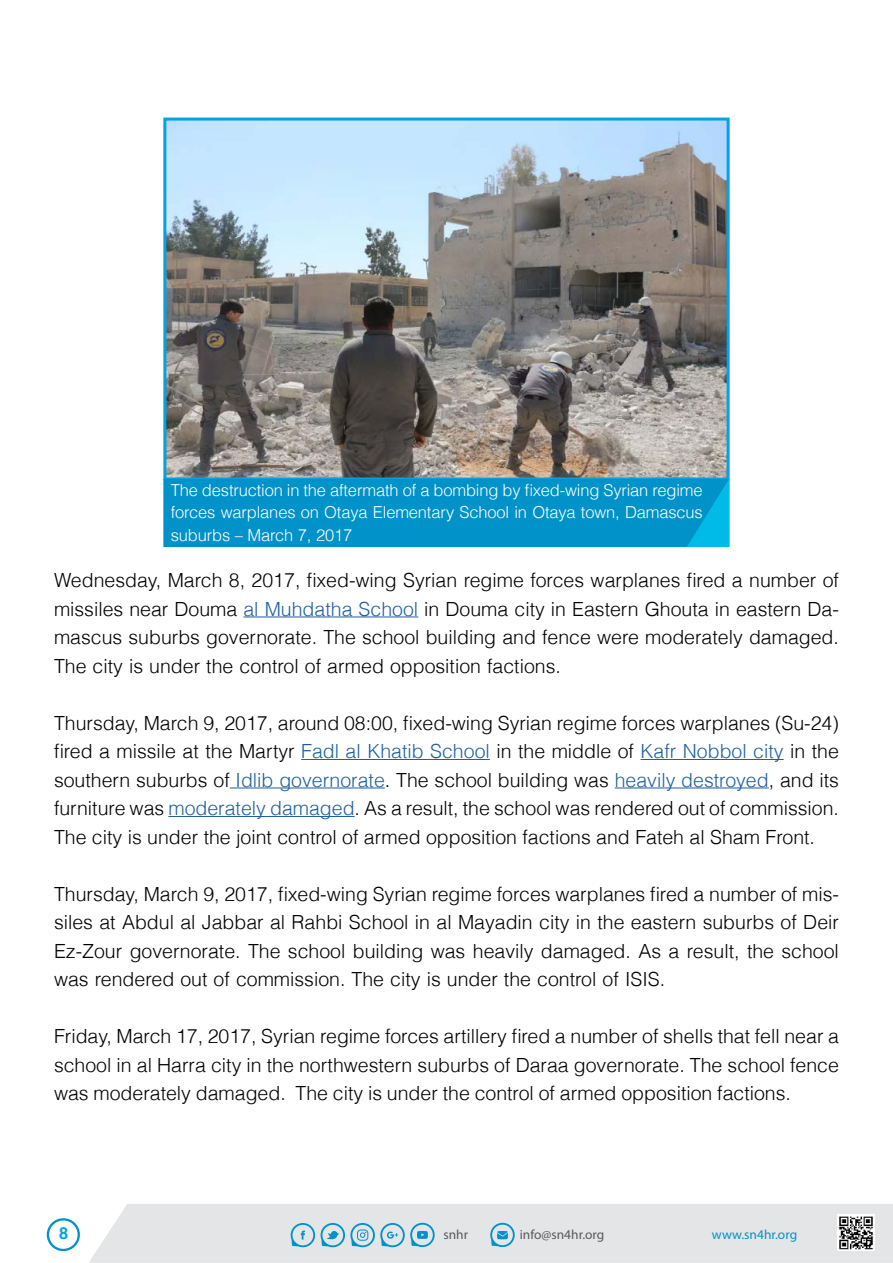
<style>
.page{position:relative;width:893px;height:1263px;background:#fff}
.page>*{position:absolute;margin:0;border:0;box-sizing:border-box;transform-origin:0 0}
.t1{font:300 19.5px/28.5px "Helvetica";color:#000;text-align:justify}
.t2{font:300 16.5px/22.5px "Helvetica";letter-spacing:-.01em;color:#fff;text-align:justify}
.t3{font:700 16.5px "Helvetica";color:#00a4e2}
.t4{font:13.35px "Myriad Pro";color:#58595b}
.t5{font:13.35px "Myriad Pro";color:#0092c8}
.s1{color:#215e9e}
</style>
<div class="page">
<div style="left:89px;top:1204px;width:804px;height:59px;background:#e4e5e6"></div>
<svg style="left:291px;top:1223px;width:24px;height:24px"></svg>
<svg style="left:321px;top:1223px;width:114px;height:24px;background:#a1ccdd"></svg>
<svg style="left:490px;top:1223px;width:25px;height:24px"></svg>
<img style="left:837px;top:1214px;width:37px;height:37px">
<svg style="left:47px;top:1218px;width:33px;height:33px"></svg>
<hr style="left:243px;top:616px;width:175px;height:1px;background:#215e9e">
<hr style="left:301px;top:759px;width:189px;height:1px;background:#215e9e">
<hr style="left:641px;top:759px;width:143px;height:1px;background:#215e9e">
<hr style="left:230px;top:787px;width:155px;height:1px;background:#215e9e">
<hr style="left:615px;top:787px;width:154px;height:1px;background:#215e9e">
<hr style="left:168px;top:816px;width:187px;height:1px;background:#215e9e">
<img style="left:167px;top:122px;width:559px;height:354px">
<div style="left:163px;top:118px;width:567px;height:362px;border:3px solid #00a4e2"></div>
<div style="left:163px;top:479px;width:567px;height:68px;background:#0092c8"></div>
<p class="t2" style="left:171px;top:478px;width:533px">The destruction in the aftermath of a bombing by fixed-wing Syrian regime forces warplanes on Otaya Elementary School in Otaya town, Damascus suburbs – March 7, 2017</p>
<p class="t1" style="left:54px;top:565px;width:786px">Wednesday, March 8, 2017, fixed-wing Syrian regime forces warplanes fired a number of</p>
<p class="t1" style="left:54px;top:622px;width:786px">mascus suburbs governorate. The school building and fence were moderately damaged.</p>
<p class="t1" style="left:54px;top:593px;width:786px">missiles near Douma <span class="s1">al Muhdatha School</span> in Douma city in Eastern Ghouta in eastern Da-</p>
<p class="t1" style="left:54px;top:650px;width:508px">The city is under the control of armed opposition factions.</p>
<p class="t1" style="left:54px;top:707px;width:786px">Thursday, March 9, 2017, around 08:00, fixed-wing Syrian regime forces warplanes (Su-24( fired a missile at the Martyr <span class="s1">Fadl al Khatib School</span> in the middle of <span class="s1">Kafr Nobbol city</span> in the southern suburbs of <span class="s1">Idlib governorate</span>. The school building was <span class="s1">heavily destroyed</span>, and its furniture was <span class="s1">moderately damaged</span>. As a result, the school was rendered out of commission.<br>The city is under the joint control of armed opposition factions and Fateh al Sham Front.</p>
<p class="t1" style="left:54px;top:878px;width:786px">Thursday, March 9, 2017, fixed-wing Syrian regime forces warplanes fired a number of mis-</p>
<p class="t1" style="left:54px;top:935px;width:786px">Ez-Zour governorate. The school building was heavily damaged. As a result, the school was rendered out of commission. The city is under the control of ISIS.</p>
<p class="t1" style="left:54px;top:1021px;width:786px">Friday, March 17, 2017, Syrian regime forces artillery fired a number of shells that fell near a</p>
<p class="t1" style="left:54px;top:1049px;width:786px">school in al Harra city in the northwestern suburbs of Daraa governorate. The school fence</p>
<p class="t1" style="left:295px;top:1078px;width:497px">The city is under the control of armed opposition factions.</p>
<p class="t1" style="left:54px;top:907px;width:786px">siles at Abdul al Jabbar al Rahbi School in al Mayadin city in the eastern suburbs of Deir</p>
<p class="t1" style="left:54px;top:1078px;width:233px">was moderately damaged.</p>
<p class="t3" style="left:59px;top:1223px;width:11px">8</p>
<p class="t4" style="left:443px;top:1226px;width:26px">snhr</p>
<p class="t4" style="left:520px;top:1226px;width:86px">info@sn4hr.org</p>
<p class="t5" style="left:712px;top:1226px;width:87px">www.sn4hr.org</p>
</div>
